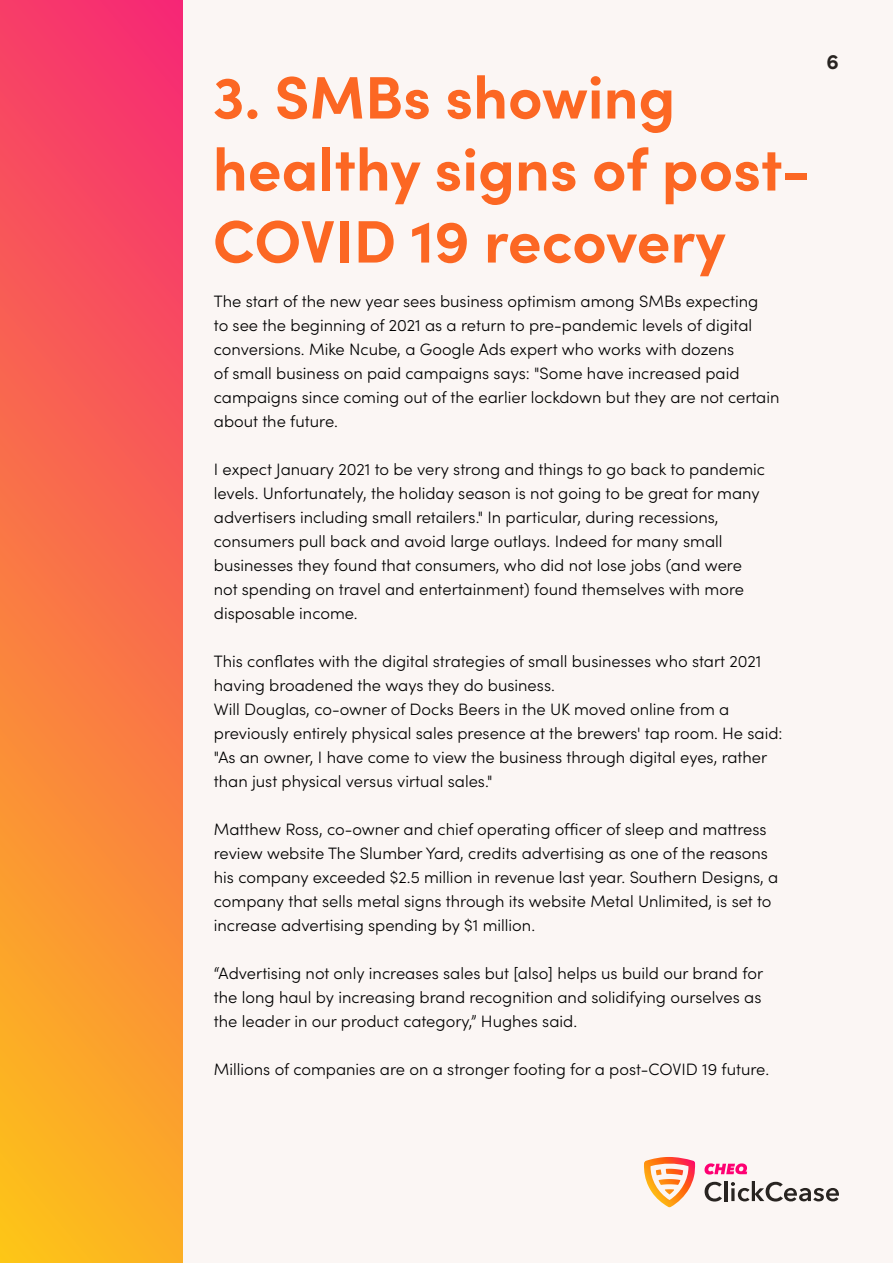
<style>
.page{position:relative;width:893px;height:1263px;background:#fbf6f4}
.page>*{position:absolute;margin:0;border:0;box-sizing:border-box;transform-origin:0 0}
.t1{font:700 60px/72px "Sofia Pro";color:#fc6723}
.t2{font:700 21px "Sofia Pro";color:#282421}
.t3{font:300 16.5px/24px "Sofia Pro";color:#000}
</style>
<div class="page">
<svg style="left:644px;top:1157px;width:51px;height:50px"></svg>
<svg style="left:704px;top:1163px;width:43px;height:11px"></svg>
<svg style="left:705px;top:1182px;width:17px;height:19px"></svg>
<hr style="left:724px;top:1181px;width:3px;height:20px;background:#282421">
<svg style="left:731px;top:1181px;width:108px;height:20px"></svg>
<div style="left:0;top:0;width:182px;height:1263px;background:linear-gradient(to bottom,#f7316f,#fcbb1d)"></div>
<p class="t1" style="left:213px;top:57px;width:599px">3. SMBs showing healthy signs of post-<br>COVID 19 recovery</p>
<p class="t3" style="left:214px;top:288px;width:567px">The start of the new year sees business optimism among SMBs expecting<br>to see the beginning of 2021 as a return to pre-pandemic levels of digital conversions. Mike Ncube, a Google Ads expert who works with dozens<br>of small business on paid campaigns says: "Some have increased paid campaigns since coming out of the earlier lockdown but they are not certain about the future.</p>
<p class="t3" style="left:214px;top:456px;width:553px">I expect January 2021 to be very strong and things to go back to pandemic levels. Unfortunately, the holiday season is not going to be great for many advertisers including small retailers." In particular, during recessions, consumers pull back and avoid large outlays. Indeed for many small businesses they found that consumers, who did not lose jobs (and were not spending on travel and entertainment) found themselves with more disposable income.</p>
<p class="t3" style="left:214px;top:648px;width:549px">This conflates with the digital strategies of small businesses who start 2021 having broadened the ways they do business.</p>
<p class="t3" style="left:214px;top:696px;width:570px">Will Douglas, co-owner of Docks Beers in the UK moved online from a previously entirely physical sales presence at the brewers' tap room. He said: "As an owner, I have come to view the business through digital eyes, rather than just physical versus virtual sales."</p>
<p class="t3" style="left:214px;top:816px;width:566px">Matthew Ross, co-owner and chief operating officer of sleep and mattress review website The Slumber Yard, credits advertising as one of the reasons his company exceeded $2.5 million in revenue last year. Southern Designs, a company that sells metal signs through its website Metal Unlimited, is set to increase advertising spending by $1 million.</p>
<p class="t3" style="left:214px;top:960px;width:551px;text-align:justify">“Advertising not only increases sales but [also] helps us build our brand for the long haul by increasing brand recognition and solidifying ourselves as the leader in our product category,” Hughes said.</p>
<p class="t3" style="left:214px;top:1056px;width:557px">Millions of companies are on a stronger footing for a post-COVID 19 future.</p>
<p class="t2" style="left:826px;top:46px;width:14px">6</p>
</div>
